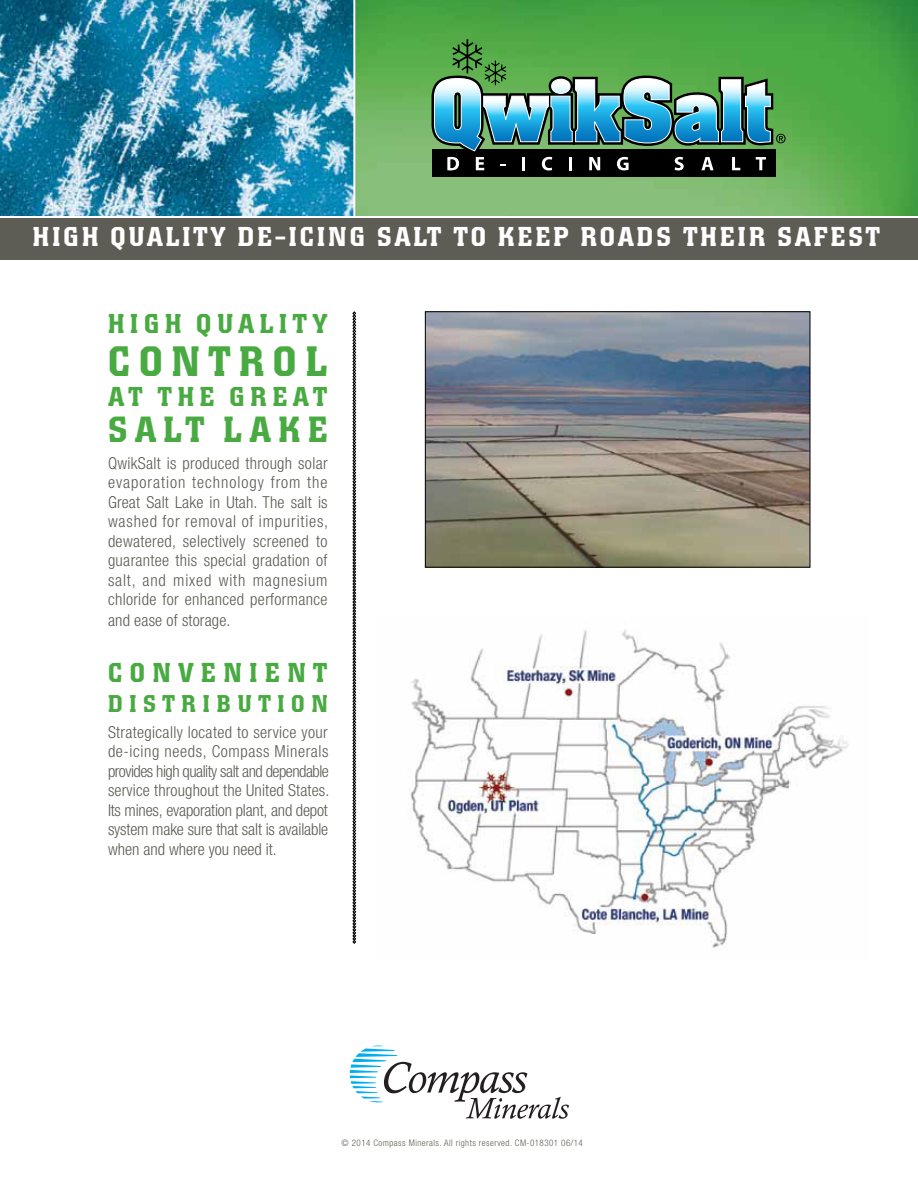
<style>
.page{position:relative;width:918px;height:1188px;background:#fff}
.page>*{position:absolute;margin:0;border:0;box-sizing:border-box;transform-origin:0 0}
.t1{font:500 42px "Colossalis";letter-spacing:.21em;color:#49aa42}
.t2{font:500 36px "Colossalis";letter-spacing:.2em;color:#49aa42}
.t3{font:500 27px "Colossalis";letter-spacing:.11em;color:#fff}
.t4{font:500 27px "Colossalis";letter-spacing:.2em;color:#49aa42}
.t5{font:500 27px "Colossalis";letter-spacing:.29em;color:#49aa42}
.t6{font:500 24px "Colossalis";letter-spacing:.285em;color:#49aa42}
.t7{font:300 condensed 16.5px/19.5px "Helvetica Neue LT Std";letter-spacing:.01em;color:#5d5d56;text-align:justify}
.t8{font:300 condensed 9px "Helvetica Neue LT Std";letter-spacing:.05em;color:#5d5d56}
</style>
<div class="page">
<img style="left:355px;top:0;width:563px;height:216px">
<div style="left:0;top:218px;width:918px;height:41px;background:#5d5d56"></div>
<div style="left:433px;top:149px;width:343px;height:28px;background:#000"></div>
<svg style="left:431px;top:39px;width:355px;height:132px"></svg>
<img style="left:0;top:0;width:353px;height:216px">
<svg style="left:353px;top:312px;width:3px;height:632px;background:#424242"></svg>
<img style="left:409px;top:629px;width:440px;height:319px">
<img style="left:427px;top:314px;width:381px;height:251px">
<svg style="left:350px;top:1046px;width:219px;height:73px"></svg>
<p class="t3" style="left:33px;top:222px;width:849px">HIGH QUALITY DE-ICING SALT TO KEEP ROADS THEIR SAFEST</p>
<p class="t4" style="left:108px;top:308px;width:221px">HIGH QUALITY</p>
<p class="t1" style="left:108px;top:337px;width:221px">CONTROL</p>
<p class="t4" style="left:108px;top:381px;width:221px">AT THE GREAT</p>
<p class="t2" style="left:108px;top:409px;width:221px">SALT LAKE</p>
<p class="t7" style="left:108px;top:453px;width:222px">QwikSalt is produced through solar evaporation technology from the Great Salt Lake in Utah. The salt is washed for removal of impurities, dewatered, selectively screened to guarantee this special gradation of salt, and mixed with magnesium chloride for enhanced performance</p>
<p class="t7" style="left:108px;top:610px;width:124px">and ease of storage.</p>
<p class="t5" style="left:108px;top:657px;width:221px">CONVENIENT</p>
<p class="t6" style="left:108px;top:690px;width:221px">DISTRIBUTION</p>
<p class="t7" style="left:108px;top:722px;width:223px">Strategically located to service your de-icing needs, Compass Minerals provides high quality salt and dependable service throughout the United States.<br>Its mines, evaporation plant, and depot system make sure that salt is available when and where you need it.</p>
<p class="t8" style="left:342px;top:1138px;width:243px">© 2014 Compass Minerals. All rights reserved. CM-018301 06/14</p>
</div>
